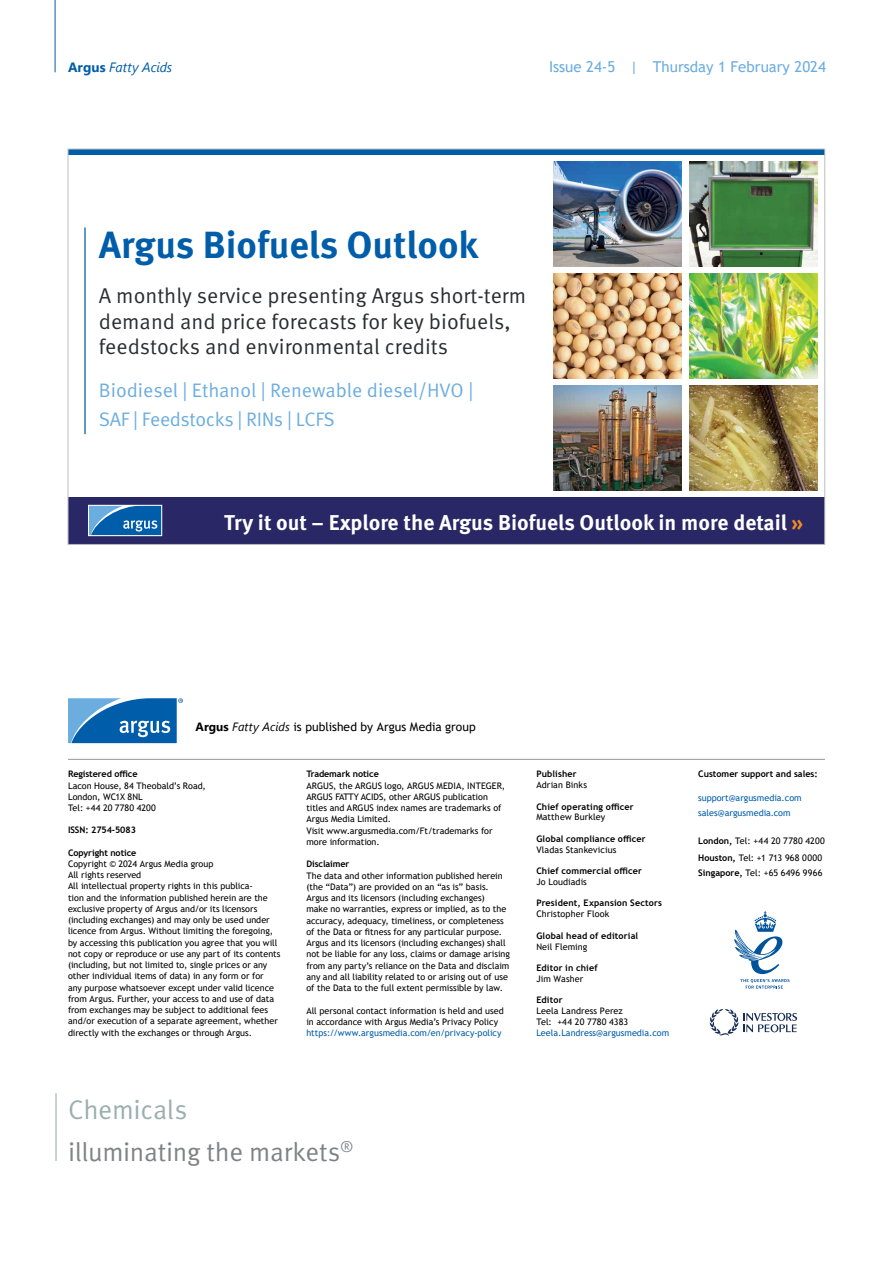
<style>
.page{position:relative;width:893px;height:1263px;background:#fff}
.page>*{position:absolute;margin:0;border:0;box-sizing:border-box;transform-origin:0 0}
.t1{font:700 37.8px "Meta Pro";color:#005daa}
.t2{font:27px "Meta Pro Norm";letter-spacing:-.01em;color:#9caeae}
.t3{font:26.25px "Meta Pro Norm";letter-spacing:-.015em;color:#808285}
.t4{font:21.45px/25.8px "Meta Pro Norm";color:#2b2e31}
.t5{font:700 21.45px "Meta Pro";color:#fff}
.t6{font:19.5px/29px "Meta Pro Norm";color:#6caddf}
.t7{font:15px "Trebuchet MS";color:#6caddf}
.t8{font:italic 13.5px "Segoe UI";letter-spacing:-.005em;color:#005daa}
.t9{font:12px "Trebuchet MS";letter-spacing:.005em;color:#000}
.t10{font:9px/11.2px "Trebuchet MS";color:#000}
.t11{font:700 9px "Trebuchet MS";letter-spacing:.005em;color:#000}
.t12{font:9px/15px "Trebuchet MS";color:#005daa}
.t13{font:9px "Trebuchet MS";letter-spacing:.02em;color:#000}
.s1{font-weight:700;font-style:normal}
.s2{color:#f58e22}
.s3{font-family:"Segoe UI";font-weight:700}
.s4{font-family:"Segoe UI";font-style:italic}
.s5{font-weight:700}
</style>
<div class="page">
<hr style="left:55px;top:0;width:1px;height:72px;background:#005daa">
<svg style="left:68px;top:698px;width:115px;height:45px;background:#3b84c0"></svg>
<hr style="left:56px;top:1093px;width:1px;height:68px;background:#91a5a5">
<hr style="left:68px;top:759px;width:757px;height:1px;background:#939598">
<svg style="left:734px;top:911px;width:55px;height:78px"></svg>
<svg style="left:710px;top:1009px;width:87px;height:27px"></svg>
<hr style="left:84px;top:227px;width:2px;height:207px;background:#005daa">
<div style="left:68px;top:497px;width:757px;height:47px;background:#292765"></div>
<div style="left:68px;top:149px;width:757px;height:5px;background:#005ea9"></div>
<svg style="left:90px;top:507px;width:70px;height:27px;background:#2f7dbc"></svg>
<div style="left:88px;top:505px;width:74px;height:31px;border:1px solid #fff"></div>
<img style="left:554px;top:161px;width:128px;height:105px">
<img style="left:689px;top:161px;width:128px;height:105px">
<img style="left:554px;top:274px;width:128px;height:104px">
<img style="left:689px;top:274px;width:128px;height:104px">
<img style="left:554px;top:386px;width:128px;height:105px">
<img style="left:689px;top:386px;width:128px;height:105px">
<h3 class="t8" style="left:68px;top:55px;width:106px"><span class="s1">Argus</span> Fatty Acids</h3>
<h3 class="t7" style="left:549px;top:58px;width:278px">Issue 24-5 | Thursday 1 February 2024</h3>
<h1 class="t1" style="left:99px;top:215px;width:381px">Argus Biofuels Outlook</h1>
<h3 class="t4" style="left:99px;top:281px;width:429px">A monthly service presenting Argus short-term demand and price forecasts for key biofuels, feedstocks and environmental credits</h3>
<h3 class="t6" style="left:99px;top:374px;width:376px">Biodiesel | Ethanol | Renewable diesel/HVO |<br>SAF | Feedstocks | RINs | LCFS</h3>
<h3 class="t5" style="left:224px;top:505px;width:581px">Try it out – Explore the Argus Biofuels Outlook in more detail <span class="s2">»</span></h3>
<h3 class="t9" style="left:196px;top:719px;width:282px"><span class="s3">Argus</span> <span class="s4">Fatty Acids</span> is published by Argus Media group</h3>
<p class="t11" style="left:68px;top:768px;width:71px">Registered office</p>
<p class="t10" style="left:68px;top:780px;width:139px">Lacon House, 84 Theobald’s Road,<br>London, WC1X 8NL<br>Tel: +44 20 7780 4200</p>
<p class="t11" style="left:68px;top:824px;width:69px">ISSN: 2754-5083</p>
<p class="t11" style="left:68px;top:847px;width:70px">Copyright notice</p>
<p class="t10" style="left:68px;top:858px;width:214px">Copyright © 2024 Argus Media group<br>All rights reserved<br>All intellectual property rights in this publica-<br>tion and the information published herein are the exclusive property of Argus and/or its licensors (including exchanges) and may only be used under licence from Argus. Without limiting the foregoing, by accessing this publication you agree that you will not copy or reproduce or use any part of its contents (including, but not limited to, single prices or any other individual items of data) in any form or for<br>any purpose whatsoever except under valid licence from Argus. Further, your access to and use of data from exchanges may be subject to additional fees and/or execution of a separate agreement, whether directly with the exchanges or through Argus.</p>
<h2 class="t2" style="left:68px;top:1089px;width:121px">Chemicals</h2>
<p class="t11" style="left:306px;top:768px;width:74px">Trademark notice</p>
<p class="t10" style="left:306px;top:780px;width:200px">ARGUS, the ARGUS logo, ARGUS MEDIA, INTEGER, ARGUS FATTY ACIDS, other ARGUS publication titles and ARGUS index names are trademarks of Argus Media Limited.<br>Visit www.argusmedia.com/Ft/trademarks for more information.</p>
<p class="t11" style="left:306px;top:858px;width:45px">Disclaimer</p>
<p class="t10" style="left:306px;top:870px;width:205px">The data and other information published herein (the “Data”) are provided on an “as is” basis.<br>Argus and its licensors (including exchanges)<br>make no warranties, express or implied, as to the accuracy, adequacy, timeliness, or completeness of the Data or fitness for any particular purpose.<br>Argus and its licensors (including exchanges) shall not be liable for any loss, claims or damage arising from any party’s reliance on the Data and disclaim any and all liability related to or arising out of use of the Data to the full extent permissible by law.</p>
<p class="t10" style="left:306px;top:1005px;width:199px">All personal contact information is held and used in accordance with Argus Media’s Privacy Policy</p>
<p class="t12" style="left:306px;top:1025px;width:197px">https://www.argusmedia.com/en/privacy-policy</p>
<h3 class="t3" style="left:68px;top:1132px;width:287px">illuminating the markets<sup>®</sup></h3>
<p class="t11" style="left:536px;top:768px;width:42px">Publisher</p>
<p class="t10" style="left:536px;top:779px;width:52px">Adrian Binks</p>
<p class="t11" style="left:536px;top:801px;width:99px">Chief operating officer</p>
<p class="t10" style="left:536px;top:811px;width:70px">Matthew Burkley</p>
<p class="t11" style="left:536px;top:833px;width:111px">Global compliance officer</p>
<p class="t10" style="left:536px;top:844px;width:82px">Vladas Stankevicius</p>
<p class="t11" style="left:536px;top:865px;width:107px">Chief commercial officer</p>
<p class="t10" style="left:536px;top:876px;width:52px">Jo Loudiadis</p>
<p class="t11" style="left:536px;top:898px;width:127px">President, Expansion Sectors</p>
<p class="t10" style="left:536px;top:908px;width:74px">Christopher Flook</p>
<p class="t11" style="left:536px;top:930px;width:103px">Global head of editorial</p>
<p class="t10" style="left:536px;top:941px;width:53px">Neil Fleming</p>
<p class="t11" style="left:536px;top:962px;width:63px">Editor in chief</p>
<p class="t10" style="left:536px;top:973px;width:49px">Jim Washer</p>
<p class="t11" style="left:536px;top:994px;width:28px">Editor</p>
<p class="t10" style="left:536px;top:1005px;width:93px;line-height:10.8px">Leela Landress Perez<br>Tel: +44 20 7780 4383</p>
<p class="t12" style="left:536px;top:1025px;width:134px">Leela.Landress@argusmedia.com</p>
<p class="t11" style="left:698px;top:768px;width:121px">Customer support and sales:</p>
<p class="t12" style="left:698px;top:790px;width:105px">support@argusmedia.com sales@argusmedia.com</p>
<p class="t10" style="left:698px;top:832px;width:128px;line-height:17.2px"><span class="s5">London,</span> Tel: +44 20 7780 4200<br><span class="s5">Houston,</span> Tel: +1 713 968 0000</p>
<p class="t13" style="left:698px;top:867px;width:126px"><span class="s5">Singapore,</span> Tel: +65 6496 9966</p>
</div>
